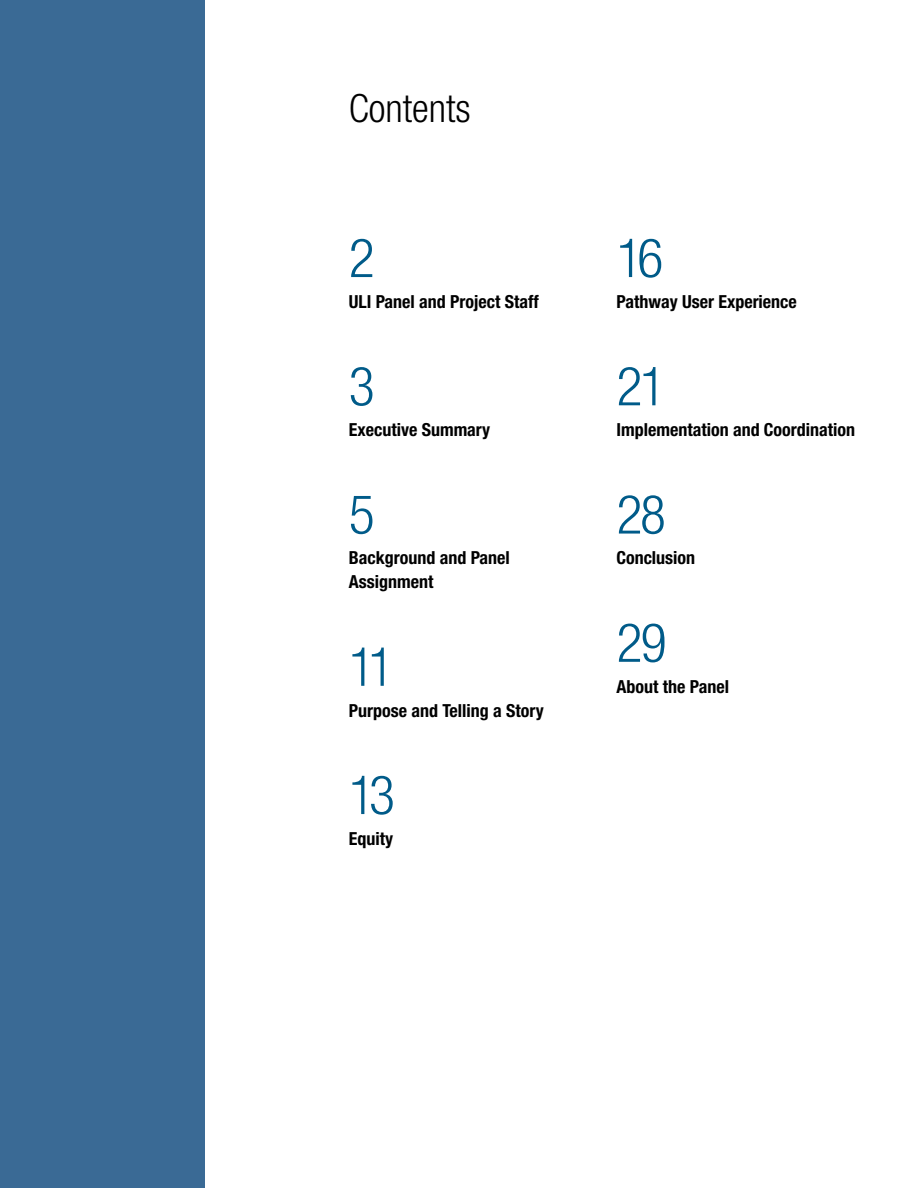
<style>
.page{position:relative;width:918px;height:1188px;background:#fff}
.page>*{position:absolute;margin:0;border:0;box-sizing:border-box;transform-origin:0 0}
.t1{font:300 condensed 54px "Helvetica Neue LT Std";letter-spacing:-.07em;color:#005b89}
.t2{font:300 condensed 39px "Helvetica Neue LT Std";color:#000}
.t3{font:700 condensed 18px/24px "Helvetica Neue LT Std";color:#000}
</style>
<div class="page">
<div style="left:0;top:0;width:205px;height:1188px;background:#3a6a95"></div>
<h2 class="t2" style="left:349px;top:86px;width:124px">Contents</h2>
<h1 class="t1" style="left:349px;top:227px;width:27px">2</h1>
<p class="t3" style="left:349px;top:289px;width:192px">ULI Panel and Project Staff</p>
<h1 class="t1" style="left:349px;top:355px;width:27px">3</h1>
<p class="t3" style="left:349px;top:417px;width:143px">Executive Summary</p>
<h1 class="t1" style="left:349px;top:483px;width:27px">5</h1>
<p class="t3" style="left:349px;top:546px;width:163px">Background and Panel<br>Assignment</p>
<h1 class="t1" style="left:349px;top:636px;width:47px">11</h1>
<p class="t3" style="left:349px;top:698px;width:197px">Purpose and Telling a Story</p>
<h1 class="t1" style="left:349px;top:764px;width:48px">13</h1>
<p class="t3" style="left:349px;top:826px;width:46px">Equity</p>
<h1 class="t1" style="left:616px;top:227px;width:48px">16</h1>
<p class="t3" style="left:616px;top:289px;width:182px">Pathway User Experience</p>
<h1 class="t1" style="left:616px;top:355px;width:51px">21</h1>
<p class="t3" style="left:616px;top:417px;width:240px">Implementation and Coordination</p>
<h1 class="t1" style="left:616px;top:483px;width:51px">28</h1>
<p class="t3" style="left:616px;top:546px;width:80px">Conclusion</p>
<h1 class="t1" style="left:616px;top:612px;width:52px">29</h1>
<p class="t3" style="left:616px;top:674px;width:114px">About the Panel</p>
</div>
